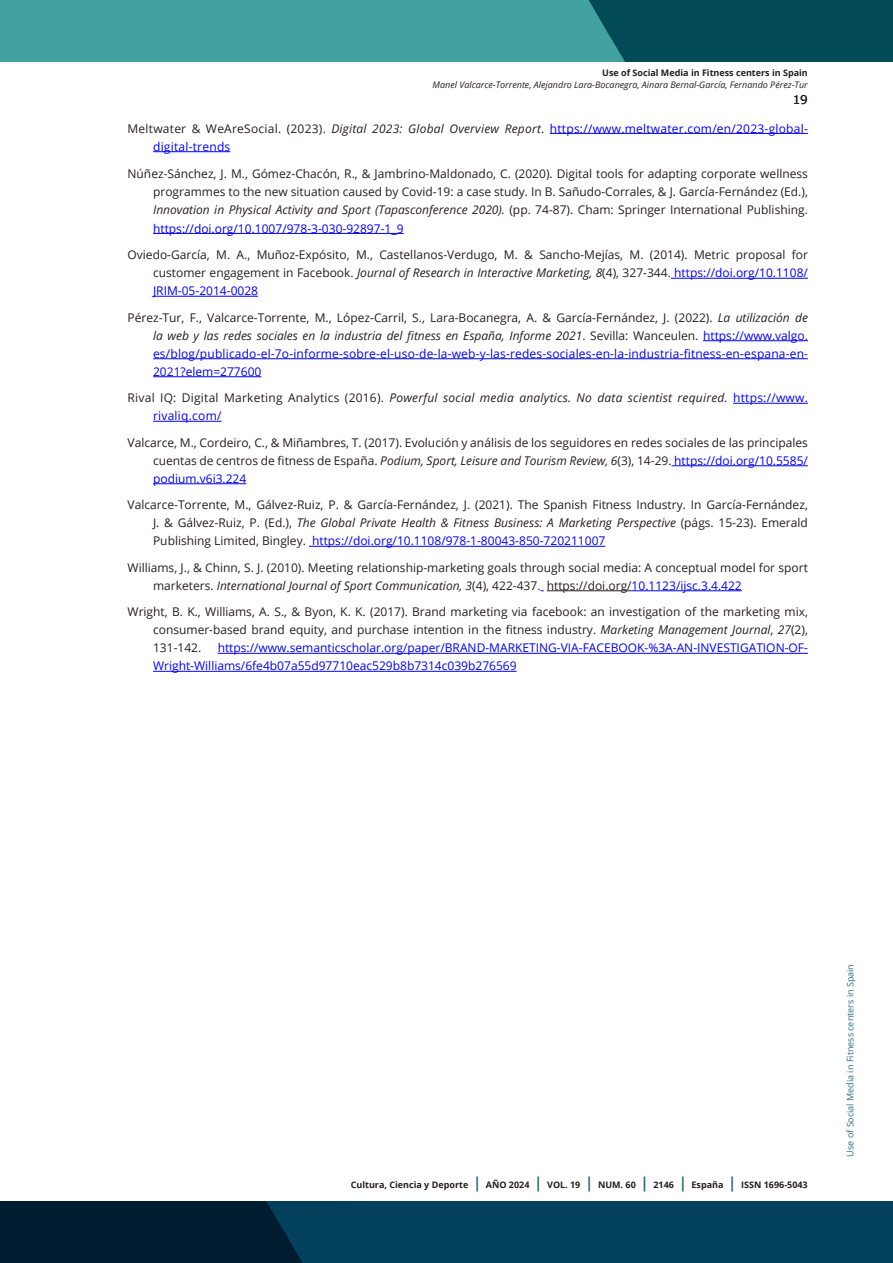
<style>
.page{position:relative;width:893px;height:1263px;background:#fff}
.page>*{position:absolute;margin:0;border:0;box-sizing:border-box;transform-origin:0 0}
.bibliografia{font:12px/18px "Open Sans";color:#231f20;text-align:justify}
.bibliografia-2{font:12px/18px "Open Sans";color:#00f;text-align:justify}
.bibliografia-3{font:12px/18.3px "Open Sans";letter-spacing:.02em;color:#00f}
.bibliografia-4{font:italic 12px/18px "Open Sans";letter-spacing:.02em;color:#231f20}
.t1{font:12px "Verdana";color:#231f20}
.t2{font:700 9px "Open Sans";color:#231f20}
.t3{font:italic 9px "Open Sans";color:#231f20}
.t4{font:9px "Open Sans";color:#2c727a}
.s1{color:#231f20}
.s2{font-style:italic;color:#231f20}
.s3{font-style:italic}
.s4{color:#00f}
.s5{font-style:normal}
.s6{font-style:normal;color:#00f}
.s7{font-size:15px;color:#2c727a}
</style>
<div class="page">
<svg style="left:0;top:1201px;width:893px;height:62px;background:#02344e"></svg>
<div style="left:0;top:0;width:893px;height:62px;background:#41a29f"></div>
<div style="left:589px;top:0;width:304px;height:62px;background:#024a56"></div>
<hr style="left:550px;top:133px;width:258px;height:1px;background:#00f">
<hr style="left:153px;top:151px;width:77px;height:1px;background:#00f">
<hr style="left:153px;top:233px;width:251px;height:1px;background:#00f">
<hr style="left:671px;top:278px;width:137px;height:1px;background:#00f">
<hr style="left:153px;top:296px;width:105px;height:1px;background:#00f">
<hr style="left:703px;top:340px;width:105px;height:1px;background:#00f">
<hr style="left:153px;top:358px;width:655px;height:1px;background:#00f">
<hr style="left:153px;top:376px;width:108px;height:1px;background:#00f">
<hr style="left:733px;top:403px;width:75px;height:1px;background:#00f">
<hr style="left:153px;top:421px;width:68px;height:1px;background:#00f">
<hr style="left:672px;top:465px;width:136px;height:1px;background:#00f">
<hr style="left:153px;top:483px;width:93px;height:1px;background:#00f">
<hr style="left:309px;top:546px;width:296px;height:1px;background:#00f">
<hr style="left:547px;top:590px;width:85px;height:1px;background:#231f20">
<hr style="left:632px;top:590px;width:110px;height:1px;background:#00f">
<hr style="left:218px;top:653px;width:590px;height:1px;background:#00f">
<hr style="left:153px;top:671px;width:364px;height:1px;background:#00f">
<p class="t2" style="left:602px;top:67px;width:207px">Use of Social Media in Fitness centers in Spain</p>
<p class="t3" style="left:433px;top:79px;width:377px">Manel Valcarce-Torrente, Alejandro Lara-Bocanegra, Ainara Bernal-García, Fernando Pérez-Tur</p>
<p class="t1" style="left:793px;top:91px;width:17px">19</p>
<p class="bibliografia-3" style="left:153px;top:119px;width:656px;text-indent:-26px"><span class="s1">Meltwater &amp; WeAreSocial. (2023).</span> <span class="s2">Digital 2023: Global Overview Report</span><span class="s1">.</span> https://www.meltwater.com/en/2023-global&shy;digital-trends</p>
<p class="bibliografia" style="left:153px;top:164px;width:656px;text-indent:-26px">Núñez-Sánchez, J. M., Gómez-Chacón, R., &amp; Jambrino-Maldonado, C. (2020). Digital tools for adapting corporate wellness programmes to the new situation caused by Covid-19: a case study. In B. Sañudo-Corrales, &amp; J. García-Fernández (Ed.), <span class="s3">Innovation in Physical Activity and Sport (Tapasconference 2020).</span> (pp. 74-87). Cham: Springer International Publishing. <span class="s4">https://doi.org/10.1007/978-3-030-92897-1_9</span></p>
<p class="bibliografia" style="left:153px;top:246px;width:656px;text-indent:-26px">Oviedo-García, M. A., Muñoz-Expósito, M., Castellanos-Verdugo, M. &amp; Sancho-Mejías, M. (2014). Metric proposal for customer engagement in Facebook. <span class="s3">Journal of Research in Interactive Marketing, 8</span>(4), 327-344. <span class="s4">https://doi.org/10.1108/ JRIM-05-2014-0028</span></p>
<p class="bibliografia-2" style="left:153px;top:308px;width:657px;text-indent:-26px"><span class="s1">Pérez-Tur, F., Valcarce-Torrente, M., López-Carril, S., Lara-Bocanegra, A. &amp; García-Fernández, J. (2022).</span> <span class="s2">La utilización de la web y las redes sociales en la industria del fitness en España, Informe 2021</span><span class="s1">. Sevilla: Wanceulen.</span> https://www.valgo. es/blog/publicado-el-7o-informe-sobre-el-uso-de-la-web-y-las-redes-sociales-en-la-industria-fitness-en-espana-en-2021?elem=277600</p>
<p class="bibliografia-4" style="left:153px;top:389px;width:656px;text-indent:-26px"><span class="s5">Rival IQ: Digital Marketing Analytics (2016).</span> Powerful social media analytics. No data scientist required. <span class="s6">https://www. rivaliq.com/</span></p>
<p class="bibliografia" style="left:153px;top:433px;width:656px;text-indent:-26px">Valcarce, M., Cordeiro, C., &amp; Miñambres, T. (2017). Evolución y análisis de los seguidores en redes sociales de las principales cuentas de centros de fitness de España. <span class="s3">Podium, Sport, Leisure and Tourism Review, 6</span>(3), 14-29. <span class="s4">https://doi.org/10.5585/ podium.v6i3.224</span></p>
<p class="bibliografia" style="left:153px;top:496px;width:656px;text-indent:-26px">Valcarce-Torrente, M., Gálvez-Ruiz, P. &amp; García-Fernández, J. (2021). The Spanish Fitness Industry. In García-Fernández, J. &amp; Gálvez-Ruiz, P. (Ed.), <span class="s3">The Global Private Health &amp; Fitness Business: A Marketing Perspective</span> (págs. 15-23). Emerald Publishing Limited, Bingley. <span class="s4">https://doi.org/10.1108/978-1-80043-850-720211007</span></p>
<p class="bibliografia" style="left:153px;top:558px;width:656px;text-indent:-26px">Williams, J., &amp; Chinn, S. J. (2010). Meeting relationship-marketing goals through social media: A conceptual model for sport marketers. <span class="s3">International Journal of Sport Communication, 3</span>(4), 422-437. https://doi.org/<span class="s4">10.1123/ijsc.3.4.422</span></p>
<p class="bibliografia" style="left:153px;top:603px;width:656px;text-indent:-26px">Wright, B. K., Williams, A. S., &amp; Byon, K. K. (2017). Brand marketing via facebook: an investigation of the marketing mix, consumer-based brand equity, and purchase intention in the fitness industry. <span class="s3">Marketing Management Journal</span>, <span class="s3">27</span>(2), 131-142.</p>
<p class="bibliografia-2" style="left:153px;top:639px;width:656px;text-indent:65px">https://www.semanticscholar.org/paper/BRAND-MARKETING-VIA-FACEBOOK-%3A-AN-INVESTIGATION-OF-<br>Wright-Williams/6fe4b07a55d97710eac529b8b7314c039b276569</p>
<p class="t2" style="left:351px;top:1179px;width:458px">Cultura, Ciencia y Deporte <span class="s7">|</span> AÑO 2024 <span class="s7">|</span> VOL. 19 <span class="s7">|</span> NUM. 60 <span class="s7">|</span> 2146 <span class="s7">|</span> España <span class="s7">|</span> ISSN 1696-5043</p>
<p class="t4" style="left:844px;top:1156px;width:194px;rotate:-90deg">Use of Social Media in Fitness centers in Spain</p>
</div>
